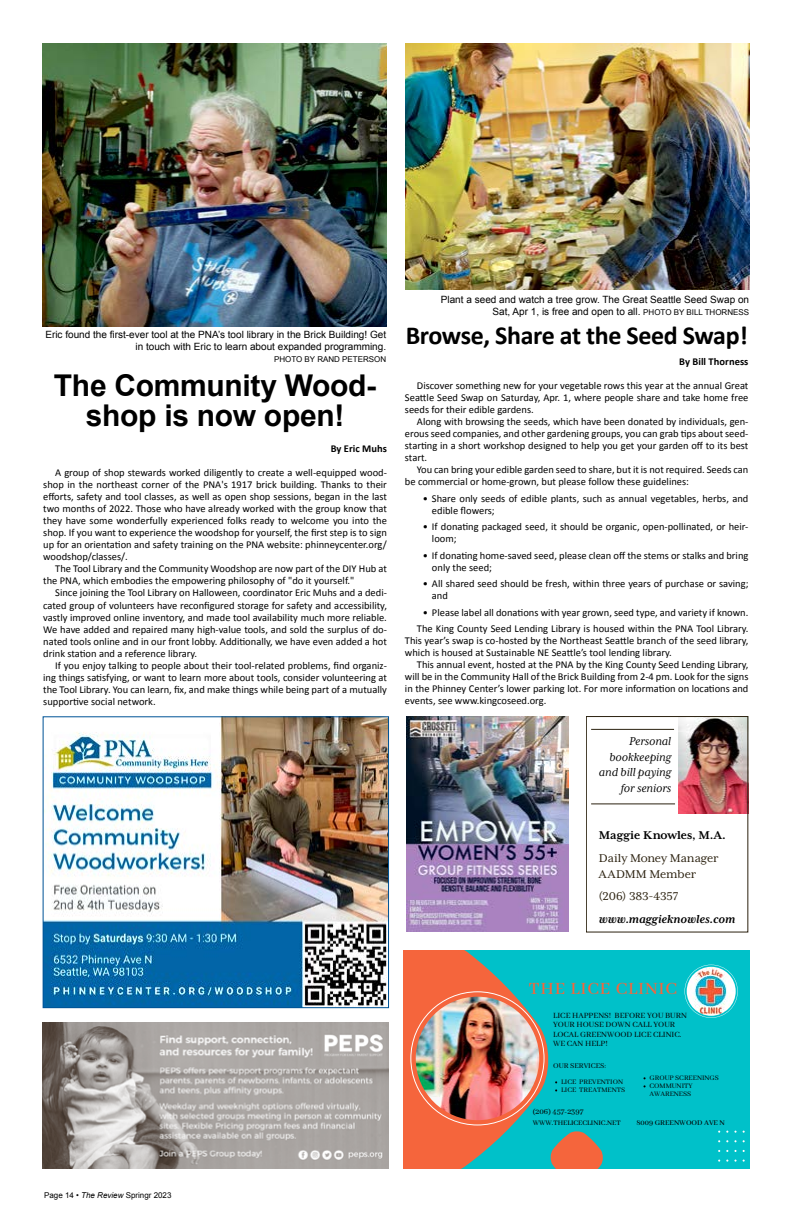
<style>
.page{position:relative;width:792px;height:1224px;background:#fff}
.page>*{position:absolute;margin:0;border:0;box-sizing:border-box;transform-origin:0 0}
.t1{font:700 30px/30px "Arial";letter-spacing:-.01em;color:#000;text-align:center}
.t2{font:700 26px "Calibri";letter-spacing:-.015em;color:#000}
.t3{font:500 19.2px "Abhaya Libre";letter-spacing:.045em;color:#f5653c}
.t4{font:italic 13px/15.6px "Mrs Eaves XL Serif OT";color:#000;text-align:right}
.t5{font:13px/15.6px "Mrs Eaves XL Serif OT";letter-spacing:-.01em;color:#2b210f}
.t6{font:italic 700 13px "Mrs Eaves XL Serif OT";letter-spacing:.005em;color:#000}
.t7{font:700 13px "Mrs Eaves XL Serif OT";letter-spacing:-.005em;color:#000}
.t8{font:10.5px/12px "Calibri";color:#000}
.t9{font:700 10.5px "Calibri";letter-spacing:.005em;color:#000}
.t10{font:10px/12px "Arial";color:#000;text-align:right}
.t11{font:8.9px/9.5px "Abhaya Libre";color:#000}
.t12{font:500 8.5px "Abhaya Libre";color:#000}
.t13{font:500 8.1px "Abhaya Libre";color:#000}
.t14{font:8.1px "Abhaya Libre";color:#000}
.t15{font:8px "Arial";color:#000}
.t16{font:7.8px/8.1px "Abhaya Libre";color:#000}
.t17{font:500 7.8px "Abhaya Libre";color:#000}
.s1{font-size:8px}
.s2{font-style:italic}
</style>
<div class="page">
<img style="left:43px;top:43px;width:344px;height:284px">
<img style="left:405px;top:43px;width:344px;height:246px">
<div style="left:404px;top:950px;width:345px;height:218px;background:#00c1c9"></div>
<img style="left:404px;top:950px;width:199px;height:218px">
<svg style="left:685px;top:965px;width:53px;height:53px"></svg>
<img style="left:687px;top:967px;width:49px;height:49px;border-radius:24px">
<img style="left:43px;top:1023px;width:345px;height:145px">
<img style="left:45px;top:718px;width:342px;height:288px">
<div style="left:43px;top:716px;width:346px;height:292px;border:1px solid #005497"></div>
<img style="left:406px;top:716px;width:162px;height:216px">
<img style="left:679px;top:718px;width:67px;height:95px">
<hr style="left:591px;top:804px;width:84px;height:1px;background:#2b210f">
<hr style="left:591px;top:729px;width:83px;height:1px;background:#2b210f">
<div style="left:586px;top:716px;width:162px;height:216px;border:1px solid #2b210f"></div>
<p class="t10" style="left:45px;top:329px;width:342px">Eric found the first-ever tool at the PNA’s tool library in the Brick Building! Get in touch with Eric to learn about expanded programming.</p>
<p class="t15" style="left:274px;top:354px;width:114px">PHOTO BY RAND PETERSON</p>
<h1 class="t1" style="left:54px;top:372px;width:324px">The Community Wood&shy;shop is now open!</h1>
<p class="t9" style="left:331px;top:442px;width:58px">By Eric Muhs</p>
<p class="t8" style="left:43px;top:467px;width:345px;text-align:justify;text-indent:12px">A group of shop stewards worked diligently to create a well-equipped wood&shy;shop in the northeast corner of the PNA's 1917 brick building. Thanks to their efforts, safety and tool classes, as well as open shop sessions, began in the last two months of 2022. Those who have already worked with the group know that they have some wonderfully experienced folks ready to welcome you into the shop. If you want to experience the woodshop for yourself, the first step is to sign up for an orientation and safety training on the PNA website: phinneycenter.org/ woodshop/classes/.</p>
<p class="t8" style="left:43px;top:563px;width:345px;text-indent:12px">The Tool Library and the Community Woodshop are now part of the DIY Hub at the PNA, which embodies the empowering philosophy of "do it yourself."</p>
<p class="t8" style="left:43px;top:587px;width:345px;text-align:justify;text-indent:12px">Since joining the Tool Library on Halloween, coordinator Eric Muhs and a dedi&shy;cated group of volunteers have reconfigured storage for safety and accessibility, vastly improved online inventory, and made tool availability much more reliable.<br>We have added and repaired many high-value tools, and sold the surplus of do&shy;nated tools online and in our front lobby. Additionally, we have even added a hot drink station and a reference library.</p>
<p class="t8" style="left:43px;top:659px;width:345px;text-align:justify;text-indent:12px">If you enjoy talking to people about their tool-related problems, find organiz&shy;ing things satisfying, or want to learn more about tools, consider volunteering at the Tool Library. You can learn, fix, and make things while being part of a mutually supportive social network.</p>
<p class="t10" style="left:441px;top:294px;width:310px">Plant a seed and watch a tree grow. The Great Seattle Seed Swap on<br>Sat, Apr 1, is free and open to all. <span class="s1">PHOTO BY BILL THORNESS</span></p>
<h2 class="t2" style="left:406px;top:319px;width:344px">Browse, Share at the Seed Swap!</h2>
<p class="t9" style="left:679px;top:355px;width:71px">By Bill Thorness</p>
<p class="t8" style="left:405px;top:380px;width:345px;text-align:justify;text-indent:12px">Discover something new for your vegetable rows this year at the annual Great Seattle Seed Swap on Saturday, Apr. 1, where people share and take home free seeds for their edible gardens.</p>
<p class="t8" style="left:405px;top:416px;width:345px;text-align:justify;text-indent:12px">Along with browsing the seeds, which have been donated by individuals, gen&shy;erous seed companies, and other gardening groups, you can grab tips about seed&shy;starting in a short workshop designed to help you get your garden off to its best start.</p>
<p class="t8" style="left:405px;top:464px;width:345px;text-indent:12px">You can bring your edible garden seed to share, but it is not required. Seeds can be commercial or home-grown, but please follow these guidelines:</p>
<p class="t8" style="left:432px;top:492px;width:318px;text-indent:-9px">• Share only seeds of edible plants, such as annual vegetables, herbs, and edible flowers;</p>
<p class="t8" style="left:432px;top:521px;width:318px;text-indent:-9px">• If donating packaged seed, it should be organic, open-pollinated, or heir&shy;loom;</p>
<p class="t8" style="left:432px;top:549px;width:318px;text-indent:-9px">• If donating home-saved seed, please clean off the stems or stalks and bring only the seed;</p>
<p class="t8" style="left:432px;top:578px;width:318px;text-indent:-9px">• All shared seed should be fresh, within three years of purchase or saving; and</p>
<p class="t8" style="left:417px;top:604px;width:333px;line-height:16.5px;text-align:center">• Please label all donations with year grown, seed type, and variety if known.<br>The King County Seed Lending Library is housed within the PNA Tool Library.</p>
<p class="t8" style="left:405px;top:635px;width:345px">This year’s swap is co-hosted by the Northeast Seattle branch of the seed library, which is housed at Sustainable NE Seattle’s tool lending library.</p>
<p class="t8" style="left:405px;top:659px;width:345px;text-align:justify;text-indent:12px">This annual event, hosted at the PNA by the King County Seed Lending Library, will be in the Community Hall of the Brick Building from 2-4 pm. Look for the signs in the Phinney Center’s lower parking lot. For more information on locations and events, see www.kingcoseed.org.</p>
<p class="t4" style="left:599px;top:733px;width:74px">Personal bookkeeping and bill paying for seniors</p>
<p class="t7" style="left:599px;top:829px;width:129px">Maggie Knowles, M.A.</p>
<p class="t5" style="left:599px;top:850px;width:121px">Daily Money Manager<br>AADMM Member</p>
<p class="t5" style="left:599px;top:889px;width:81px">(206) 383-4357</p>
<p class="t6" style="left:599px;top:913px;width:138px">www.maggieknowles.com</p>
<h3 class="t3" style="left:529px;top:978px;width:150px">THE LICE CLINIC</h3>
<p class="t11" style="left:553px;top:1011px;width:135px">LICE HAPPENS! BEFORE YOU BURN<br>YOUR HOUSE DOWN CALL YOUR<br>LOCAL GREENWOOD LICE CLINIC.<br>WE CAN HELP!</p>
<p class="t14" style="left:553px;top:1061px;width:55px">OUR SERVICES:</p>
<p class="t16" style="left:561px;top:1078px;width:66px">LICE PREVENTION<br>LICE TREATMENTS</p>
<p class="t16" style="left:650px;top:1074px;width:71px">GROUP SCREENINGS<br>COMMUNITY<br>AWARENESS</p>
<p class="t12" style="left:533px;top:1107px;width:52px">(206) 457-2397</p>
<p class="t17" style="left:533px;top:1119px;width:90px">WWW.THELICECLINIC.NET</p>
<p class="t13" style="left:636px;top:1119px;width:90px">8009 GREENWOOD AVE N</p>
<p class="t15" style="left:44px;top:1189px;width:129px">Page 14 • <span class="s2">The Review</span> Springr 2023</p>
</div>
